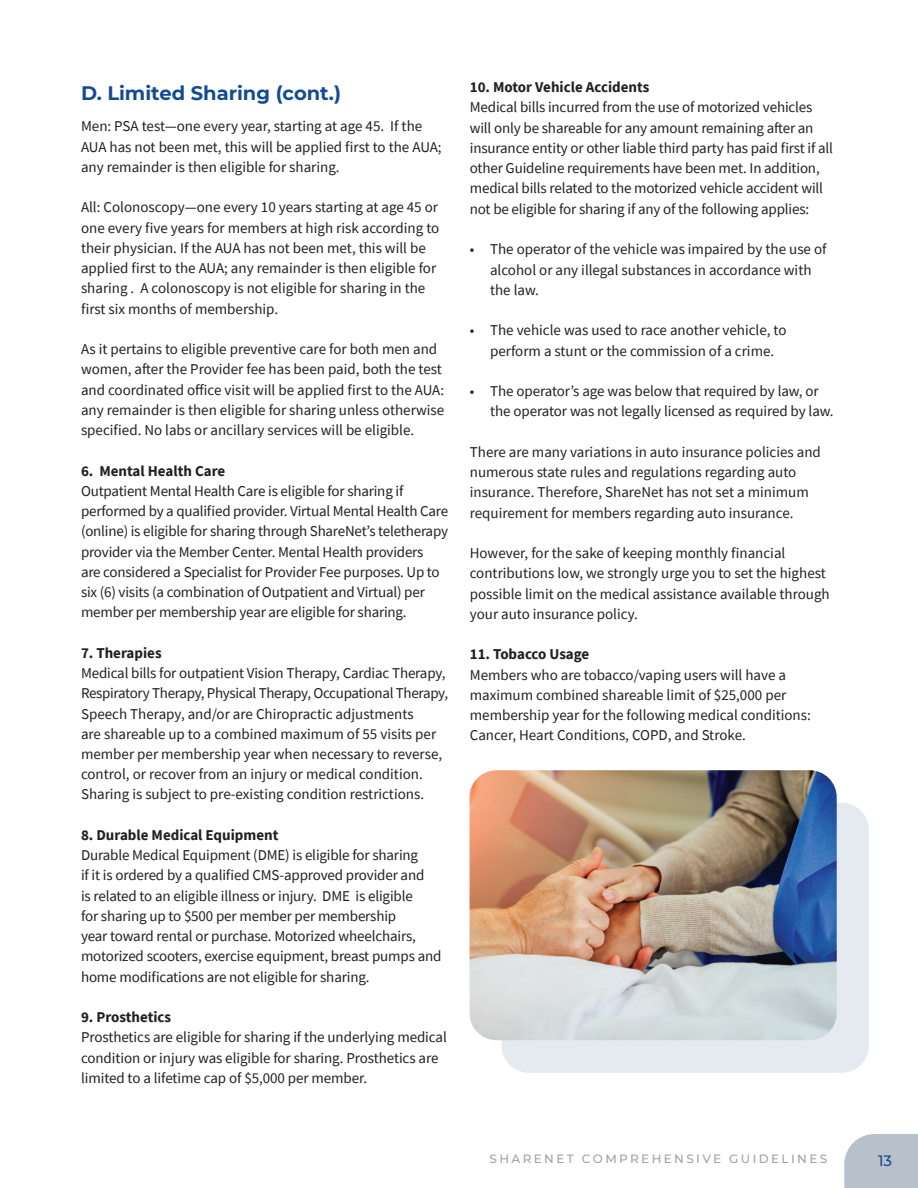
<style>
.page{position:relative;width:918px;height:1188px;background:#fff}
.page>*{position:absolute;margin:0;border:0;box-sizing:border-box;transform-origin:0 0}
.t1{font:700 19.5px "Montserrat";color:#124b93}
.t2{font:15px/20.2px "Source Sans Pro";letter-spacing:-.005em;color:#231f20}
.t3{font:700 15px "Source Sans Pro";color:#231f20}
.t4{font:500 15px "Montserrat";color:#124b93}
.t5{font:500 12px "Montserrat";letter-spacing:.2em;color:#9da1a9}
</style>
<div class="page">
<div style="left:844px;top:1134px;width:74px;height:54px;background:#b8c1cb"></div>
<div style="left:502px;top:803px;width:367px;height:270px;background:#e5eaf0;border-radius:27px"></div>
<img style="left:470px;top:770px;width:367px;height:270px">
<h1 class="t1" style="left:81px;top:79px;width:262px">D. Limited Sharing (cont.)</h1>
<p class="t2" style="left:81px;top:116px;width:362px">Men: PSA test—one every year, starting at age 45. If the<br>AUA has not been met, this will be applied first to the AUA; any remainder is then eligible for sharing.</p>
<p class="t2" style="left:81px;top:197px;width:360px">All: Colonoscopy—one every 10 years starting at age 45 or one every five years for members at high risk according to their physician. If the AUA has not been met, this will be applied first to the AUA; any remainder is then eligible for sharing . A colonoscopy is not eligible for sharing in the first six months of membership.</p>
<p class="t2" style="left:81px;top:339px;width:365px">As it pertains to eligible preventive care for both men and women, after the Provider fee has been paid, both the test and coordinated office visit will be applied first to the AUA: any remainder is then eligible for sharing unless otherwise specified. No labs or ancillary services will be eligible.</p>
<p class="t3" style="left:81px;top:460px;width:146px">6. Mental Health Care</p>
<p class="t2" style="left:81px;top:481px;width:369px">Outpatient Mental Health Care is eligible for sharing if performed by a qualified provider. Virtual Mental Health Care (online) is eligible for sharing through ShareNet’s teletherapy provider via the Member Center. Mental Health providers<br>are considered a Specialist for Provider Fee purposes. Up to six (6) visits (a combination of Outpatient and Virtual) per member per membership year are eligible for sharing.</p>
<p class="t3" style="left:81px;top:643px;width:82px">7. Therapies</p>
<p class="t2" style="left:81px;top:663px;width:369px">Medical bills for outpatient Vision Therapy, Cardiac Therapy, Respiratory Therapy, Physical Therapy, Occupational Therapy, Speech Therapy, and/or are Chiropractic adjustments<br>are shareable up to a combined maximum of 55 visits per member per membership year when necessary to reverse, control, or recover from an injury or medical condition.<br>Sharing is subject to pre-existing condition restrictions.</p>
<p class="t3" style="left:81px;top:825px;width:199px">8. Durable Medical Equipment</p>
<p class="t2" style="left:81px;top:845px;width:362px">Durable Medical Equipment (DME) is eligible for sharing<br>if it is ordered by a qualified CMS-approved provider and<br>is related to an eligible illness or injury. DME is eligible<br>for sharing up to $500 per member per membership<br>year toward rental or purchase. Motorized wheelchairs, motorized scooters, exercise equipment, breast pumps and home modifications are not eligible for sharing.</p>
<p class="t3" style="left:81px;top:1007px;width:92px">9. Prosthetics</p>
<p class="t2" style="left:81px;top:1027px;width:367px">Prosthetics are eligible for sharing if the underlying medical condition or injury was eligible for sharing. Prosthetics are limited to a lifetime cap of $5,000 per member.</p>
<p class="t3" style="left:470px;top:77px;width:181px">10. Motor Vehicle Accidents</p>
<p class="t2" style="left:470px;top:97px;width:365px">Medical bills incurred from the use of motorized vehicles will only be shareable for any amount remaining after an insurance entity or other liable third party has paid first if all other Guideline requirements have been met. In addition, medical bills related to the motorized vehicle accident will not be eligible for sharing if any of the following applies:</p>
<p class="t2" style="left:490px;top:239px;width:338px;text-indent:-20px">• The operator of the vehicle was impaired by the use of alcohol or any illegal substances in accordance with the law.</p>
<p class="t2" style="left:470px;top:320px;width:318px;text-align:center">• The vehicle was used to race another vehicle, to perform a stunt or the commission of a crime.</p>
<p class="t2" style="left:490px;top:381px;width:345px;text-indent:-20px">• The operator’s age was below that required by law, or the operator was not legally licensed as required by law.</p>
<p class="t2" style="left:470px;top:442px;width:353px">There are many variations in auto insurance policies and numerous state rules and regulations regarding auto insurance. Therefore, ShareNet has not set a minimum requirement for members regarding auto insurance.</p>
<p class="t2" style="left:470px;top:543px;width:361px">However, for the sake of keeping monthly financial contributions low, we strongly urge you to set the highest possible limit on the medical assistance available through your auto insurance policy.</p>
<p class="t3" style="left:470px;top:644px;width:121px">11. Tobacco Usage</p>
<p class="t2" style="left:470px;top:664px;width:343px">Members who are tobacco/vaping users will have a maximum combined shareable limit of $25,000 per membership year for the following medical conditions:<br>Cancer, Heart Conditions, COPD, and Stroke.</p>
<p class="t5" style="left:490px;top:1150px;width:339px">SHARENET COMPREHENSIVE GUIDELINES</p>
<p class="t4" style="left:878px;top:1150px;width:16px">13</p>
</div>
